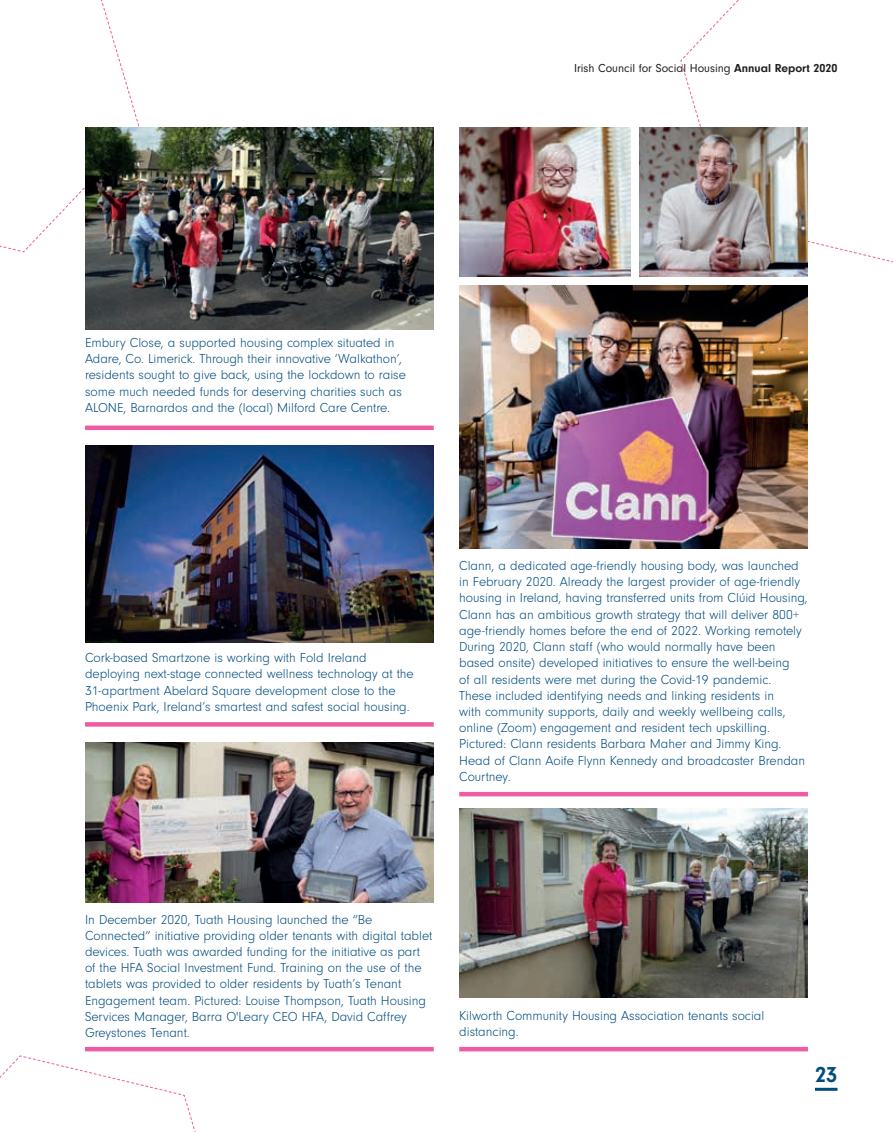
<style>
.page{position:relative;width:893px;height:1132px;background:#fff}
.page>*{position:absolute;margin:0;border:0;box-sizing:border-box;transform-origin:0 0}
.t1{font:700 22.5px "Neuzeit Gro";color:#014c7e}
.t2{font:300 13.5px/16.2px "Neuzeit Gro";color:#014c7e}
.t3{font:12px "Neuzeit Gro";color:#231f20}
.s1{font-weight:700}
</style>
<div class="page">
<svg style="left:0;top:0;width:141px;height:253px"></svg>
<svg style="left:680px;top:0;width:213px;height:263px"></svg>
<svg style="left:0;top:1055px;width:195px;height:74px"></svg>
<hr style="left:815px;top:1087px;width:22px;height:3px;background:#014c7e">
<img style="left:85px;top:445px;width:349px;height:197px">
<img style="left:85px;top:128px;width:349px;height:201px">
<img style="left:459px;top:128px;width:172px;height:148px">
<img style="left:639px;top:128px;width:169px;height:148px">
<img style="left:459px;top:286px;width:349px;height:263px">
<img style="left:85px;top:742px;width:349px;height:160px">
<img style="left:459px;top:808px;width:349px;height:188px">
<div style="left:85px;top:425px;width:349px;height:5px;background:#ef5ca3"></div>
<svg style="left:85px;top:722px;width:349px;height:4px"></svg>
<svg style="left:85px;top:1046px;width:349px;height:4px"></svg>
<svg style="left:459px;top:1046px;width:349px;height:4px"></svg>
<div style="left:459px;top:791px;width:349px;height:5px;background:#ef5ca3"></div>
<p class="t3" style="left:574px;top:61px;width:265px">Irish Council for Social Housing <span class="s1">Annual Report 2020</span></p>
<p class="t2" style="left:85px;top:334px;width:322px">Embury Close, a supported housing complex situated in Adare, Co. Limerick. Through their innovative ‘Walkathon’, residents sought to give back, using the lockdown to raise some much needed funds for deserving charities such as ALONE, Barnardos and the (local) Milford Care Centre.</p>
<p class="t2" style="left:85px;top:649px;width:330px">Cork-based Smartzone is working with Fold Ireland deploying next-stage connected wellness technology at the 31-apartment Abelard Square development close to the Phoenix Park, Ireland’s smartest and safest social housing.</p>
<p class="t2" style="left:459px;top:557px;width:350px">Clann, a dedicated age-friendly housing body, was launched in February 2020. Already the largest provider of age-friendly housing in Ireland, having transferred units from Clúid Housing, Clann has an ambitious growth strategy that will deliver 800+ age-friendly homes before the end of 2022. Working remotely During 2020, Clann staff (who would normally have been based onsite) developed initiatives to ensure the well-being<br>of all residents were met during the Covid-19 pandemic.<br>These included identifying needs and linking residents in<br>with community supports, daily and weekly wellbeing calls, online (Zoom) engagement and resident tech upskilling.<br>Pictured: Clann residents Barbara Maher and Jimmy King.<br>Head of Clann Aoife Flynn Kennedy and broadcaster Brendan Courtney.</p>
<p class="t2" style="left:85px;top:911px;width:349px">In December 2020, Tuath Housing launched the “Be Connected” initiative providing older tenants with digital tablet devices. Tuath was awarded funding for the initiative as part of the HFA Social Investment Fund. Training on the use of the tablets was provided to older residents by Tuath’s Tenant Engagement team. Pictured: Louise Thompson, Tuath Housing Services Manager, Barra O'Leary CEO HFA, David Caffrey Greystones Tenant.</p>
<p class="t2" style="left:459px;top:1007px;width:307px">Kilworth Community Housing Association tenants social distancing.</p>
<h1 class="t1" style="left:815px;top:1061px;width:24px">23</h1>
</div>
